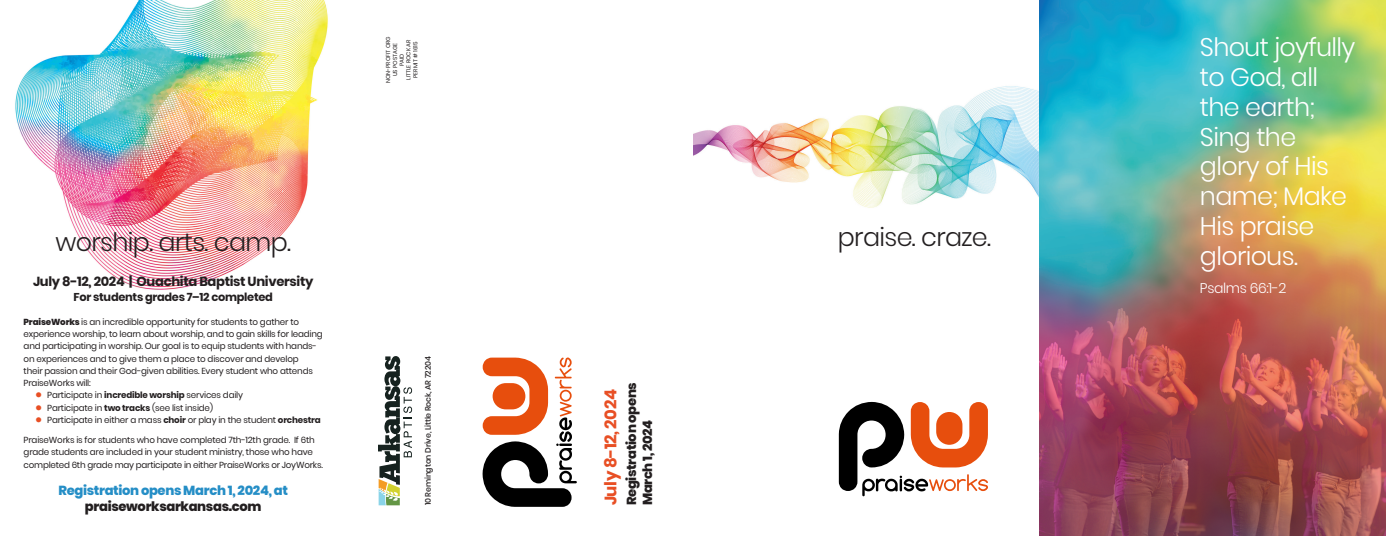
<style>
.page{position:relative;width:1386px;height:536px;background:#fff}
.page>*{position:absolute;margin:0;border:0;box-sizing:border-box;transform-origin:0 0}
.t1{font:300 25.38px/29.8px "Poppins";letter-spacing:-.025em;color:#fff}
.t2{font:300 25.38px "Poppins";letter-spacing:-.025em;color:#231f20}
.t3{font:700 16.62px "Poppins";letter-spacing:-.025em;color:#e84f24}
.t4{font:300 14px "Poppins";letter-spacing:-.025em;color:#fff}
.t5{font:800 13.12px "Poppins";letter-spacing:-.025em;color:#231f20}
.t6{font:700 13.12px "Poppins";letter-spacing:-.025em;color:#231f20}
.t7{font:800 13.12px "Poppins";letter-spacing:-.025em;color:#258ec6}
.t8{font:700 11.38px "Poppins";letter-spacing:-.025em;color:#231f20}
.t9{font:8.75px/12.2px "Poppins";letter-spacing:-.02em;color:#231f20}
.t10{font:500 7.88px "Poppins";letter-spacing:-.02em;color:#231f20}
.t11{font:5.69px "Poppins";color:#231f20}
.s1{font-weight:800}
.s2{font-weight:700}
</style>
<div class="page">
<img style="left:15px;top:0;width:1025px;height:536px">
<div style="left:346px;top:0;width:347px;height:536px;background:#fff"></div>
<img style="left:1040px;top:0;width:346px;height:536px">
<svg style="left:378px;top:356px;width:34px;height:149px"></svg>
<svg style="left:839px;top:402px;width:149px;height:94px"></svg>
<svg style="left:483px;top:357px;width:94px;height:149px"></svg>
<svg style="left:36px;top:392px;width:5px;height:5px"></svg>
<svg style="left:36px;top:404px;width:5px;height:6px"></svg>
<svg style="left:36px;top:417px;width:5px;height:5px"></svg>
<p class="t2" style="left:55px;top:227px;width:237px">worship. arts. camp.</p>
<p class="t6" style="left:33px;top:274px;width:282px">July 8-12, 2024 | Ouachita Baptist University</p>
<p class="t8" style="left:74px;top:290px;width:201px">For students grades 7–12 completed</p>
<p class="t9" style="left:24px;top:315px;width:301px"><span class="s1">PraiseWorks</span> is an incredible opportunity for students to gather to experience worship, to learn about worship, and to gain skills for leading and participating in worship. Our goal is to equip students with hands&shy;on experiences and to give them a place to discover and develop<br>their passion and their God-given abilities. Every student who attends PraiseWorks will:</p>
<p class="t9" style="left:47px;top:389px;width:197px">Participate in <span class="s2">incredible worship</span> services daily</p>
<p class="t9" style="left:47px;top:401px;width:168px">Participate in <span class="s2">two tracks</span> (see list inside)</p>
<p class="t9" style="left:47px;top:413px;width:275px">Participate in either a mass <span class="s2">choir</span> or play in the student <span class="s2">orchestra</span></p>
<p class="t9" style="left:24px;top:433px;width:301px">PraiseWorks is for students who have completed 7th-12th grade. If 6th grade students are included in your student ministry, those who have completed 6th grade may participate in either PraiseWorks or JoyWorks.</p>
<p class="t7" style="left:58px;top:482px;width:231px">Registration opens March 1, 2024, at</p>
<p class="t5" style="left:85px;top:498px;width:178px">praiseworksarkansas.com</p>
<p class="t11" style="left:385px;top:83px;width:49px;rotate:-90deg">NON-PROFIT ORG</p>
<p class="t11" style="left:392px;top:76px;width:35px;rotate:-90deg">US POSTAGE</p>
<p class="t11" style="left:399px;top:66px;width:14px;rotate:-90deg">PAID</p>
<p class="t11" style="left:405px;top:80px;width:42px;rotate:-90deg">LITTLE ROCK AR</p>
<p class="t11" style="left:412px;top:78px;width:38px;rotate:-90deg">PERMIT # 1615</p>
<p class="t10" style="left:423px;top:505px;width:151px;rotate:-90deg">10 Remington Drive, Little Rock, AR 72204</p>
<p class="t3" style="left:601px;top:505px;width:118px;rotate:-90deg">July 8-12, 2024</p>
<p class="t5" style="left:624px;top:505px;width:125px;rotate:-90deg">Registration opens</p>
<p class="t5" style="left:640px;top:505px;width:87px;rotate:-90deg">March 1, 2024</p>
<p class="t2" style="left:838px;top:222px;width:155px">praise. craze.</p>
<p class="t1" style="left:1200px;top:33px;width:157px">Shout joyfully to God, all the earth;</p>
<p class="t1" style="left:1200px;top:122px;width:149px">Sing the glory of His name; Make<br>His praise glorious.</p>
<p class="t4" style="left:1200px;top:280px;width:88px">Psalms 66:1-2</p>
</div>
